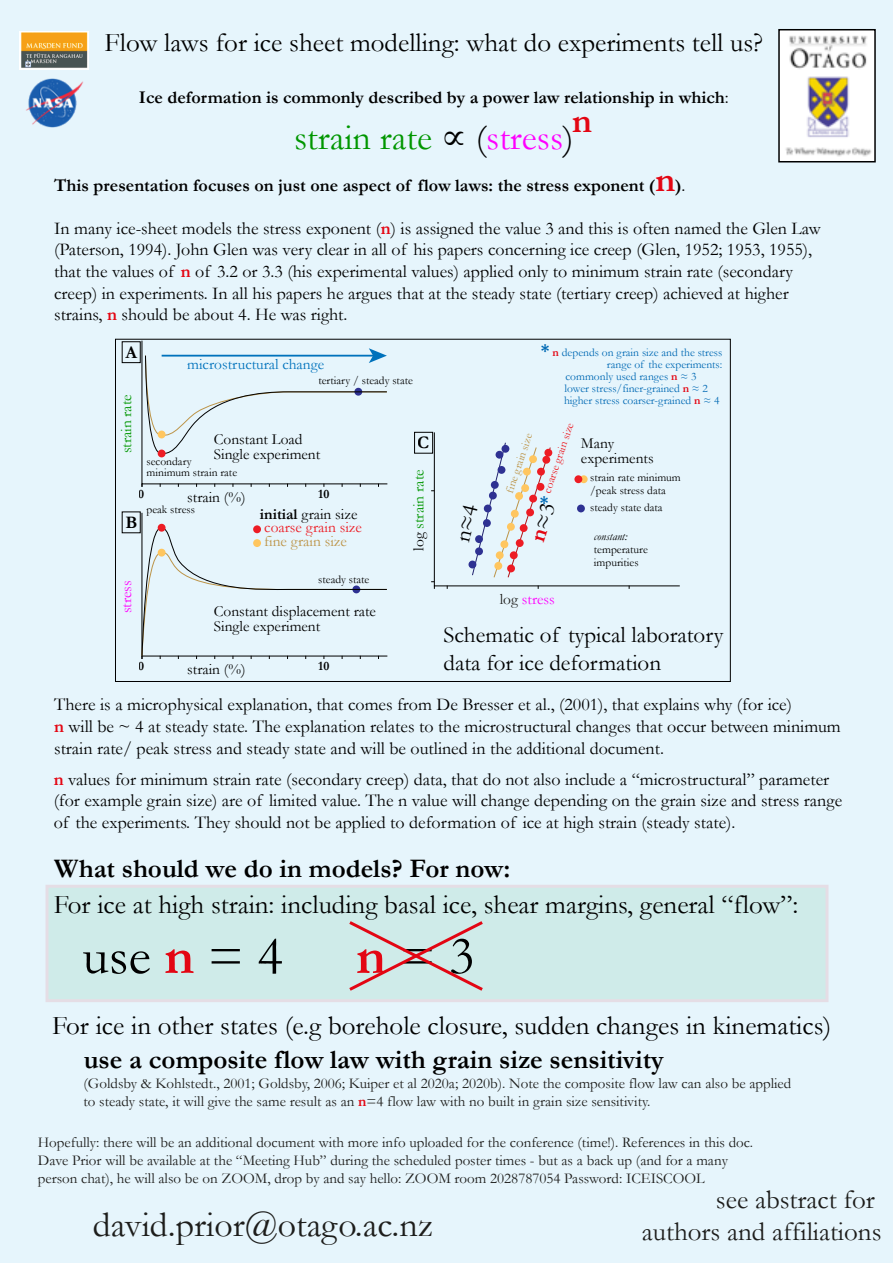
<style>
.page{position:relative;width:893px;height:1263px;background:#e6f5fc}
.page>*{position:absolute;margin:0;border:0;box-sizing:border-box;transform-origin:0 0}
.t1{font:54px "Garamond";color:#000}
.t2{font:36px "Garamond";color:#1d1d1b}
.t3{font:36px "Garamond";color:#009600}
.t4{font:700 36px "Garamond";color:#e30613}
.t5{font:27px "Garamond";color:#000}
.t6{font:700 27px "Garamond";color:#000}
.t7{font:27px/32.4px "Garamond";color:#1d1d1b;text-align:right}
.t8{font:23.1px/27.8px "Garamond";color:#000}
.t9{font:18px/21.6px "Garamond";color:#000}
.t10{font:700 18px "Garamond";color:#000}
.t11{font:700 18px "Garamond";color:#0069b4}
.t12{font:700 17.7px "Garamond";color:#000}
.t13{font:15.45px/15.5px "Garamond";color:#000}
.t14{font:15.45px "Garamond";color:#009600}
.t15{font:15.45px "Garamond";color:#0072bc}
.t16{font:15.45px "Garamond";color:#f0f}
.t17{font:15.45px "Garamond";color:#ed1c24}
.t18{font:15.45px "Garamond";color:#bc9448}
.t19{font:15px/18px "Garamond";color:#1d1d1b}
.t20{font:700 12.9px "Garamond";color:#000}
.t21{font:11.55px/12.9px "Garamond";color:#000}
.t22{font:11.55px "Garamond";color:#0069b4}
.t23{font:11.55px "Garamond";color:#ed1c24}
.t24{font:11.55px "Garamond";color:#bc9448}
.t25{font:italic 11.55px "Garamond";color:#000}
.s1{font-weight:400}
.s2{color:#000}
.s3{color:#f0f}
.s4{font-size:36px;color:#e30613}
.s5{font-weight:700;color:#e30613}
.s6{font-weight:700}
.s7{font-weight:700;font-size:18px}
.s8{color:#1d1d1b}
</style>
<div class="page">
<div style="left:45px;top:885px;width:783px;height:117px;background:#cfebe9"></div>
<div style="left:414px;top:432px;width:19px;height:21px;border:1px solid #000"></div>
<svg style="left:141px;top:512px;width:247px;height:147px"></svg>
<div style="left:158px;top:524px;width:8px;height:8px;background:#ed1c24;border-radius:50%"></div>
<div style="left:253px;top:525px;width:8px;height:8px;background:#ed1c24;border-radius:50%"></div>
<svg style="left:142px;top:340px;width:246px;height:147px"></svg>
<img style="left:19px;top:31px;width:70px;height:39px">
<img style="left:26px;top:79px;width:57px;height:48px">
<img style="left:781px;top:32px;width:92px;height:127px">
<div style="left:778px;top:29px;width:98px;height:133px;border:2px solid #000"></div>
<svg style="left:349px;top:921px;width:134px;height:70px"></svg>
<svg style="left:431px;top:432px;width:249px;height:157px"></svg>
<h3 class="t5" style="left:105px;top:24px;width:660px">Flow laws for ice sheet modelling: what do experiments tell us?</h3>
<p class="t10" style="left:139px;top:85px;width:591px">Ice deformation is commonly described by a power law relationship in which<span class="s1">:</span></p>
<h2 class="t4" style="left:572px;top:96px;width:21px">n</h2>
<h2 class="t3" style="left:294px;top:114px;width:281px">strain rate <span class="s2">∝ (</span><span class="s3">stress</span><span class="s2">)</span></h2>
<p class="t10" style="left:54px;top:173px;width:633px">This presentation focuses on just one aspect of flow laws: the stress exponent (<span class="s4">n</span>)<span class="s1">.</span></p>
<p class="t9" style="left:54px;top:217px;width:768px">In many ice-sheet models the stress exponent (<span class="s5">n</span>) is assigned the value 3 and this is often named the Glen Law (Paterson, 1994). John Glen was very clear in all of his papers concerning ice creep (Glen, 1952; 1953, 1955), that the values of <span class="s5">n</span> of 3.2 or 3.3 (his experimental values) applied only to minimum strain rate (secondary creep) in experiments. In all his papers he argues that at the steady state (tertiary creep) achieved at higher strains, <span class="s5">n</span> should be about 4. He was right.</p>
<p class="t12" style="left:125px;top:340px;width:13px">A</p>
<p class="t15" style="left:187px;top:354px;width:139px">microstructural change</p>
<p class="t21" style="left:318px;top:374px;width:96px">tertiary / steady state</p>
<p class="t14" style="left:116px;top:453px;width:61px;rotate:-90deg">strain rate</p>
<p class="t13" style="left:214px;top:431px;width:108px">Constant Load<br>Single experiment</p>
<p class="t21" style="left:147px;top:455px;width:92px;line-height:10.9px">secondary minimum strain rate</p>
<p class="t21" style="left:147px;top:503px;width:50px">peak stress</p>
<p class="t20" style="left:139px;top:485px;width:8px">0</p>
<p class="t20" style="left:318px;top:485px;width:13px">10</p>
<p class="t13" style="left:187px;top:489px;width:60px">strain (%)</p>
<p class="t13" style="left:260px;top:506px;width:99px"><span class="s6">initial</span> grain size</p>
<p class="t12" style="left:125px;top:510px;width:13px">B</p>
<p class="t17" style="left:264px;top:516px;width:99px">coarse grain size</p>
<p class="t18" style="left:264px;top:530px;width:84px">fine grain size</p>
<p class="t16" style="left:116px;top:613px;width:34px;rotate:-90deg">stress</p>
<p class="t21" style="left:318px;top:572px;width:53px">steady state</p>
<p class="t13" style="left:214px;top:603px;width:164px">Constant displacement rate<br>Single experiment</p>
<p class="t20" style="left:139px;top:657px;width:8px">0</p>
<p class="t20" style="left:318px;top:657px;width:13px">10</p>
<p class="t13" style="left:187px;top:661px;width:60px">strain (%)</p>
<p class="t12" style="left:418px;top:431px;width:13px">C</p>
<p class="t14" style="left:408px;top:551px;width:83px;rotate:-90deg"><span class="s2">log</span> strain rate</p>
<p class="t22" style="left:541px;top:345px;width:183px"><span class="s7">*</span> <span class="s5">n</span> depends on grain size and the stress</p>
<p class="t22" style="left:607px;top:357px;width:117px">range of the experiments:</p>
<p class="t22" style="left:565px;top:369px;width:132px">commonly used ranges <span class="s5">n</span> ≈ 3</p>
<p class="t22" style="left:564px;top:381px;width:145px">lower stress/finer-grained <span class="s5">n</span> ≈ 2</p>
<p class="t22" style="left:564px;top:393px;width:157px">higher stress coarser-grained <span class="s5">n</span> ≈ 4</p>
<p class="t24" style="left:502px;top:490px;width:63px;rotate:-71deg">fine grain size</p>
<p class="t23" style="left:539px;top:490px;width:75px;rotate:-71deg">coarse grain size</p>
<p class="t13" style="left:581px;top:435px;width:74px">Many experiments</p>
<p class="t21" style="left:590px;top:471px;width:92px">strain rate minimum /peak stress data</p>
<p class="t21" style="left:590px;top:501px;width:74px">steady state data</p>
<p class="t11" style="left:540px;top:490px;width:10px">*</p>
<p class="t16" style="left:500px;top:588px;width:57px"><span class="s8">log</span> stress</p>
<p class="t25" style="left:594px;top:529px;width:35px">constant:</p>
<p class="t21" style="left:594px;top:543px;width:56px">temperature impurities</p>
<p class="t8" style="left:444px;top:620px;width:281px">Schematic of typical laboratory data for ice deformation</p>
<p class="t9" style="left:54px;top:693px;width:788px">There is a microphysical explanation, that comes from De Bresser et al., (2001), that explains why (for ice)<br><span class="s5">n</span> will be ~ 4 at steady state. The explanation relates to the microstructural changes that occur between minimum strain rate/ peak stress and steady state and will be outlined in the additional document.</p>
<p class="t9" style="left:54px;top:768px;width:790px"><span class="s5">n</span> values for minimum strain rate (secondary creep) data, that do not also include a “microstructural” parameter (for example grain size) are of limited value. The n value will change depending on the grain size and stress range of the experiments. They should not be applied to deformation of ice at high strain (steady state).</p>
<h3 class="t6" style="left:54px;top:850px;width:458px">What should we do in models? For now:</h3>
<h3 class="t5" style="left:54px;top:886px;width:746px">For ice at high strain: including basal ice, shear margins, general “flow”:</h3>
<h1 class="t1" style="left:82px;top:920px;width:202px">use <span class="s5">n</span> = 4</h1>
<h1 class="t1" style="left:356px;top:920px;width:120px"><span class="s5">n</span> = 3</h1>
<h3 class="t5" style="left:52px;top:1007px;width:781px">For ice in other states (e.g borehole closure, sudden changes in kinematics)</h3>
<h3 class="t6" style="left:84px;top:1041px;width:582px">use a composite flow law with grain size sensitivity</h3>
<p class="t19" style="left:84px;top:1073px;width:709px">(Goldsby &amp; Kohlstedt., 2001; Goldsby, 2006; Kuiper et al 2020a; 2020b). Note the composite flow law can also be applied to steady state, it will give the same result as an <span class="s5">n</span>=4 flow law with no built in grain size sensitivity.</p>
<p class="t19" style="left:38px;top:1133px;width:717px">Hopefully: there will be an additional document with more info uploaded for the conference (time!). References in this doc.<br>Dave Prior will be available at the “Meeting Hub” during the scheduled poster times - but as a back up (and for a many person chat), he will also be on ZOOM, drop by and say hello: ZOOM room 2028787054 Password: ICEISCOOL</p>
<h2 class="t2" style="left:93px;top:1200px;width:342px">david.prior@otago.ac.nz</h2>
<h3 class="t7" style="left:642px;top:1183px;width:241px">see abstract for authors and affiliations</h3>
</div>
